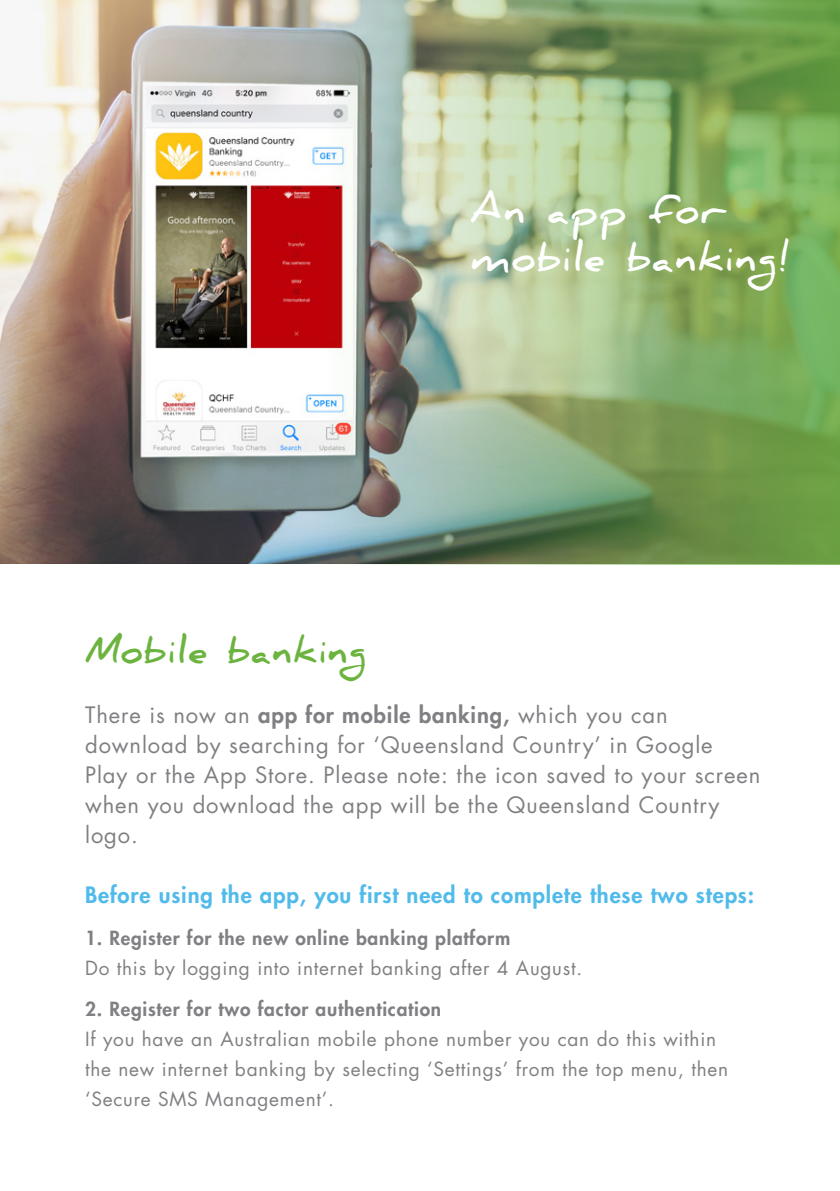
<style>
.page{position:relative;width:840px;height:1191px;background:#fff}
.page>*{position:absolute;margin:0;border:0;box-sizing:border-box;transform-origin:0 0}
.t1{font:700 38.8px/47.4px "Daniel";letter-spacing:.04em;color:#fff}
.t2{font:700 36px "Daniel";letter-spacing:.04em;color:#6cb33f}
.t3{font:22px/30px "Futura Std";letter-spacing:.04em;color:#807f83}
.t4{font:800 22px "Futura Std";letter-spacing:.04em;color:#50bbeb}
.t5{font:19px/30px "Futura Std";letter-spacing:.04em;color:#807f83}
.t6{font:800 19px "Futura Std";letter-spacing:.04em;color:#807f83}
.s1{font-weight:800}
</style>
<div class="page">
<img style="left:0;top:0;width:323px;height:563px">
<img style="left:147px;top:86px;width:176px;height:365px">
<img style="left:323px;top:0;width:516px;height:564px">
<h1 class="t1" style="left:470px;top:186px;width:323px">An app for mobile banking!</h1>
<h2 class="t2" style="left:85px;top:629px;width:284px">Mobile banking</h2>
<p class="t3" style="left:85px;top:700px;width:676px">There is now an <span class="s1">app for mobile banking,</span> which you can download by searching for ‘Queensland Country’ in Google Play or the App Store. Please note: the icon saved to your screen when you download the app will be the Queensland Country logo.</p>
<p class="t4" style="left:85px;top:881px;width:670px">Before using the app, you first need to complete these two steps:</p>
<p class="t6" style="left:85px;top:925px;width:426px">1. Register for the new online banking platform</p>
<p class="t5" style="left:85px;top:952px;width:498px">Do this by logging into internet banking after 4 August.</p>
<p class="t6" style="left:85px;top:997px;width:357px">2. Register for two factor authentication</p>
<p class="t5" style="left:85px;top:1024px;width:644px">If you have an Australian mobile phone number you can do this within the new internet banking by selecting ‘Settings’ from the top menu, then ‘Secure SMS Management’.</p>
</div>
